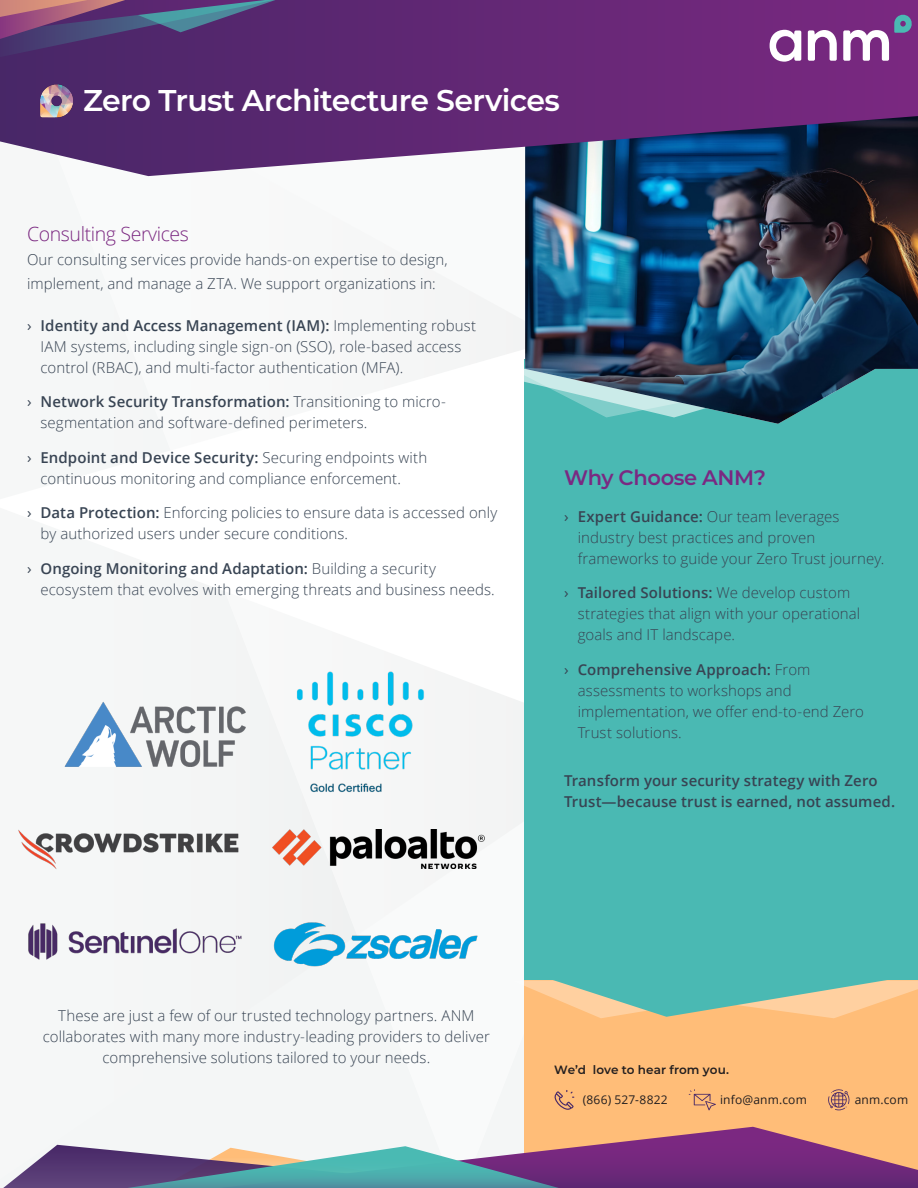
<style>
.page{position:relative;width:918px;height:1188px;background:#fff}
.page>*{position:absolute;margin:0;border:0;box-sizing:border-box;transform-origin:0 0}
.H1-Montserrat{font:600 30px "Montserrat";letter-spacing:-.02em;color:#fff}
.H1-Montserrat-2{font:600 21px "Montserrat";letter-spacing:-.02em;color:#7a2982}
.H1-Montserrat-3{font:300 19.5px "Open Sans";letter-spacing:-.02em;color:#7b2881}
.Body{font:300 15px/21px "Open Sans";letter-spacing:.005em;color:#384453}
.Body-2{font:600 15px/21px "Open Sans";letter-spacing:.01em;color:#384453}
.Body-3{font:12px "Open Sans";letter-spacing:.015em;color:#231f20}
.Callout_-_accent{font:600 12px "Montserrat";letter-spacing:.005em;color:#231f20}
.s1{font-weight:400}
.s2{font-weight:600}
</style>
<div class="page">
<div style="left:77px;top:176px;width:448px;height:951px;background:#f5f7f7"></div>
<svg style="left:77px;top:237px;width:448px;height:612px"></svg>
<div style="left:525px;top:359px;width:393px;height:632px;background:#4ab9b3"></div>
<div style="left:525px;top:981px;width:393px;height:207px;background:#ffbd78"></div>
<svg style="left:470px;top:369px;width:55px;height:48px"></svg>
<svg style="left:512px;top:974px;width:406px;height:44px"></svg>
<img style="left:525px;top:176px;width:393px;height:248px">
<svg style="left:554px;top:1090px;width:20px;height:20px"></svg>
<svg style="left:689px;top:1089px;width:27px;height:21px"></svg>
<svg style="left:828px;top:1089px;width:22px;height:21px"></svg>
<svg style="left:0;top:1127px;width:918px;height:61px"></svg>
<svg style="left:0;top:0;width:918px;height:176px;background:#5f3578"></svg>
<svg style="left:808px;top:30px;width:29px;height:31px"></svg>
<svg style="left:770px;top:30px;width:31px;height:32px"></svg>
<svg style="left:843px;top:14px;width:70px;height:47px"></svg>
<img style="left:34px;top:75px;width:56px;height:47px">
<svg style="left:0;top:0;width:335px;height:57px;background:#5e3d75"></svg>
<img style="left:282px;top:664px;width:163px;height:144px">
<img style="left:64px;top:699px;width:187px;height:74px">
<img style="left:271px;top:829px;width:214px;height:39px">
<img style="left:18px;top:788px;width:232px;height:122px">
<img style="left:269px;top:888px;width:212px;height:112px">
<img style="left:28px;top:910px;width:219px;height:68px">
<p class="H1-Montserrat" style="left:83px;top:79px;width:478px">Zero Trust Architecture Services</p>
<p class="H1-Montserrat-3" style="left:27px;top:221px;width:164px">Consulting Services</p>
<p class="Body" style="left:27px;top:247px;width:422px;line-height:24px">Our consulting services provide hands-on expertise to design, implement, and manage a ZTA. We support organizations in:</p>
<p class="Body" style="left:40px;top:314px;width:437px;text-indent:-14px"><span class="s1">›</span> <span class="s2">Identity and Access Management (IAM):</span> Implementing robust<br>IAM systems, including single sign-on (SSO), role-based access control (RBAC), and multi-factor authentication (MFA).</p>
<p class="Body" style="left:40px;top:391px;width:407px;text-indent:-14px"><span class="s1">›</span> <span class="s2">Network Security Transformation:</span> Transitioning to micro&shy;segmentation and software-defined perimeters.</p>
<p class="Body" style="left:40px;top:446px;width:388px;text-indent:-14px"><span class="s1">›</span> <span class="s2">Endpoint and Device Security:</span> Securing endpoints with continuous monitoring and compliance enforcement.</p>
<p class="Body" style="left:40px;top:502px;width:458px;text-indent:-14px"><span class="s1">›</span> <span class="s2">Data Protection:</span> Enforcing policies to ensure data is accessed only by authorized users under secure conditions.</p>
<p class="Body" style="left:40px;top:557px;width:456px;text-indent:-14px"><span class="s1">›</span> <span class="s2">Ongoing Monitoring and Adaptation:</span> Building a security ecosystem that evolves with emerging threats and business needs.</p>
<p class="H1-Montserrat-2" style="left:564px;top:463px;width:203px">Why Choose ANM?</p>
<p class="Body" style="left:578px;top:505px;width:308px;text-indent:-14px"><span class="s1">›</span> <span class="s2">Expert Guidance:</span> Our team leverages industry best practices and proven frameworks to guide your Zero Trust journey.</p>
<p class="Body" style="left:578px;top:582px;width:284px;text-indent:-14px"><span class="s1">›</span> <span class="s2">Tailored Solutions:</span> We develop custom strategies that align with your operational goals and IT landscape.</p>
<p class="Body" style="left:578px;top:658px;width:288px;text-indent:-14px"><span class="s1">›</span> <span class="s2">Comprehensive Approach:</span> From assessments to workshops and implementation, we offer end-to-end Zero<br>Trust solutions.</p>
<p class="Body-2" style="left:564px;top:770px;width:333px">Transform your security strategy with Zero<br>Trust—because trust is earned, not assumed.</p>
<p class="Body" style="left:43px;top:1004px;width:449px;text-align:center">These are just a few of our trusted technology partners. ANM collaborates with many more industry-leading providers to deliver comprehensive solutions tailored to your needs.</p>
<p class="Callout_-_accent" style="left:554px;top:1062px;width:176px">We’d love to hear from you.</p>
<p class="Body-3" style="left:583px;top:1092px;width:86px">(866) 527-8822</p>
<p class="Body-3" style="left:720px;top:1092px;width:88px">info@anm.com</p>
<p class="Body-3" style="left:855px;top:1092px;width:55px">anm.com</p>
</div>
